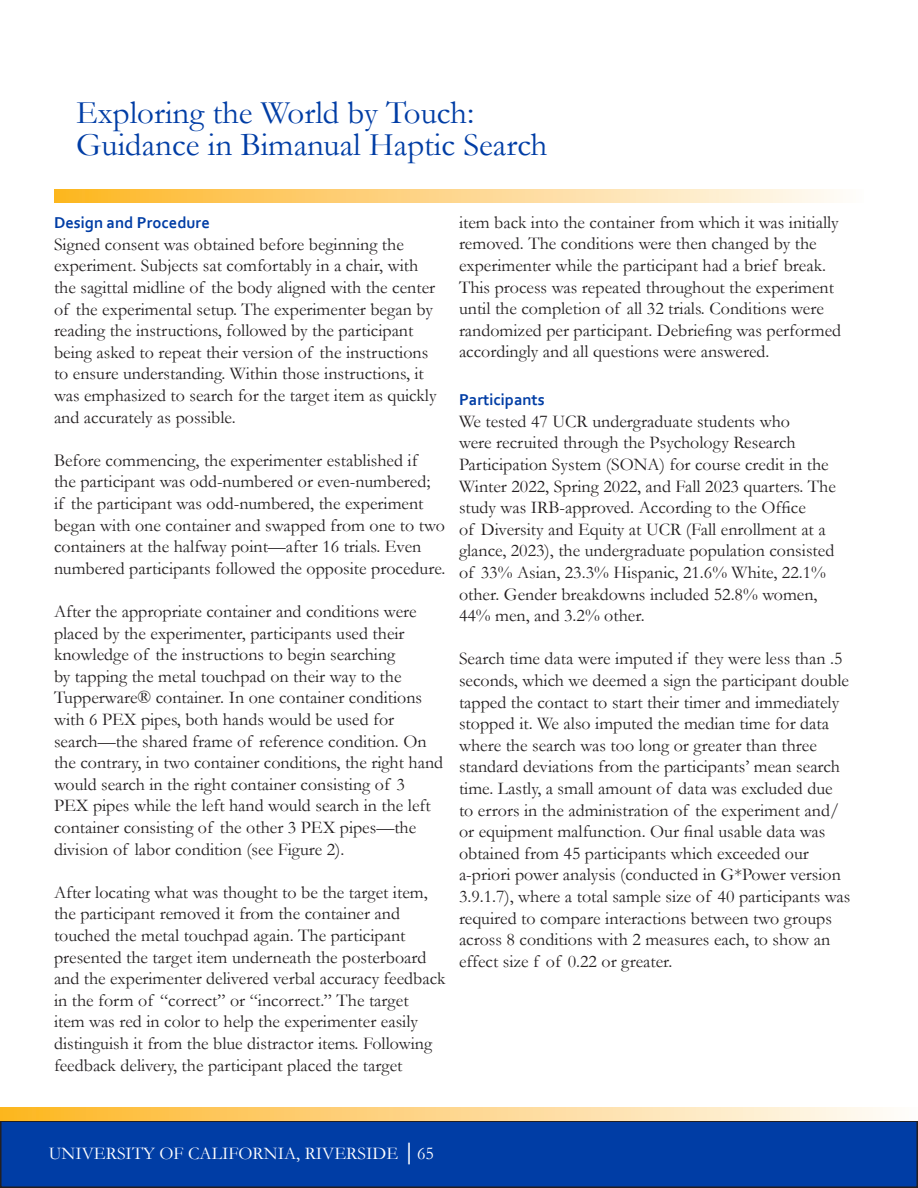
<style>
.page{position:relative;width:918px;height:1188px;background:#fff}
.page>*{position:absolute;margin:0;border:0;box-sizing:border-box;transform-origin:0 0}
.Figure-Table_Styles{font:33px/31.5px "Garamond";color:#003da5}
.Normal_Paragraph_Text_2{font:18px/21.6px "Garamond";color:#231f20}
.t1{font:18px "Garamond";color:#fff}
.Sub-Section_Headers{font:700 16.5px "Corbel";color:#003da5}
</style>
<div class="page">
<div style="left:1px;top:1121px;width:916px;height:66px;background:#003da5"></div>
<div style="left:0;top:1120px;width:918px;height:68px;border:2px solid #231f20"></div>
<svg style="left:917px;top:1120px;width:1px;height:68px"></svg>
<svg style="left:54px;top:189px;width:783px;height:13px"></svg>
<svg style="left:0;top:1107px;width:887px;height:13px"></svg>
<p class="Figure-Table_Styles" style="left:76px;top:96px;width:473px">Exploring the World by Touch:<br>Guidance in Bimanual Haptic Search</p>
<p class="Sub-Section_Headers" style="left:54px;top:213px;width:157px">Design and Procedure</p>
<p class="Normal_Paragraph_Text_2" style="left:54px;top:233px;width:384px">Signed consent was obtained before beginning the experiment. Subjects sat comfortably in a chair, with the sagittal midline of the body aligned with the center of the experimental setup. The experimenter began by reading the instructions, followed by the participant being asked to repeat their version of the instructions to ensure understanding. Within those instructions, it was emphasized to search for the target item as quickly and accurately as possible.</p>
<p class="Normal_Paragraph_Text_2" style="left:54px;top:449px;width:393px">Before commencing, the experimenter established if<br>the participant was odd-numbered or even-numbered;<br>if the participant was odd-numbered, the experiment began with one container and swapped from one to two containers at the halfway point—after 16 trials. Even numbered participants followed the opposite procedure.</p>
<p class="Normal_Paragraph_Text_2" style="left:54px;top:600px;width:391px">After the appropriate container and conditions were placed by the experimenter, participants used their knowledge of the instructions to begin searching<br>by tapping the metal touchpad on their way to the Tupperware® container. In one container conditions with 6 PEX pipes, both hands would be used for search—the shared frame of reference condition. On the contrary, in two container conditions, the right hand would search in the right container consisting of 3<br>PEX pipes while the left hand would search in the left container consisting of the other 3 PEX pipes—the division of labor condition (see Figure 2).</p>
<p class="Normal_Paragraph_Text_2" style="left:54px;top:881px;width:393px">After locating what was thought to be the target item, the participant removed it from the container and touched the metal touchpad again. The participant presented the target item underneath the posterboard and the experimenter delivered verbal accuracy feedback in the form of “correct” or “incorrect.” The target<br>item was red in color to help the experimenter easily distinguish it from the blue distractor items. Following feedback delivery, the participant placed the target</p>
<p class="Normal_Paragraph_Text_2" style="left:459px;top:211px;width:384px">item back into the container from which it was initially removed. The conditions were then changed by the experimenter while the participant had a brief break.<br>This process was repeated throughout the experiment until the completion of all 32 trials. Conditions were randomized per participant. Debriefing was performed accordingly and all questions were answered.</p>
<p class="Sub-Section_Headers" style="left:459px;top:390px;width:87px">Participants</p>
<p class="Normal_Paragraph_Text_2" style="left:459px;top:410px;width:378px">We tested 47 UCR undergraduate students who<br>were recruited through the Psychology Research Participation System (SONA) for course credit in the Winter 2022, Spring 2022, and Fall 2023 quarters. The study was IRB-approved. According to the Office<br>of Diversity and Equity at UCR (Fall enrollment at a glance, 2023), the undergraduate population consisted of 33% Asian, 23.3% Hispanic, 21.6% White, 22.1% other. Gender breakdowns included 52.8% women, 44% men, and 3.2% other.</p>
<p class="Normal_Paragraph_Text_2" style="left:459px;top:648px;width:393px">Search time data were imputed if they were less than .5 seconds, which we deemed a sign the participant double tapped the contact to start their timer and immediately stopped it. We also imputed the median time for data where the search was too long or greater than three standard deviations from the participants’ mean search time. Lastly, a small amount of data was excluded due to errors in the administration of the experiment and/ or equipment malfunction. Our final usable data was obtained from 45 participants which exceeded our a-priori power analysis (conducted in G*Power version 3.9.1.7), where a total sample size of 40 participants was required to compare interactions between two groups across 8 conditions with 2 measures each, to show an effect size f of 0.22 or greater.</p>
<p class="t1" style="left:49px;top:1141px;width:387px">UNIVERSITY OF CALIFORNIA, RIVERSIDE │65</p>
</div>
